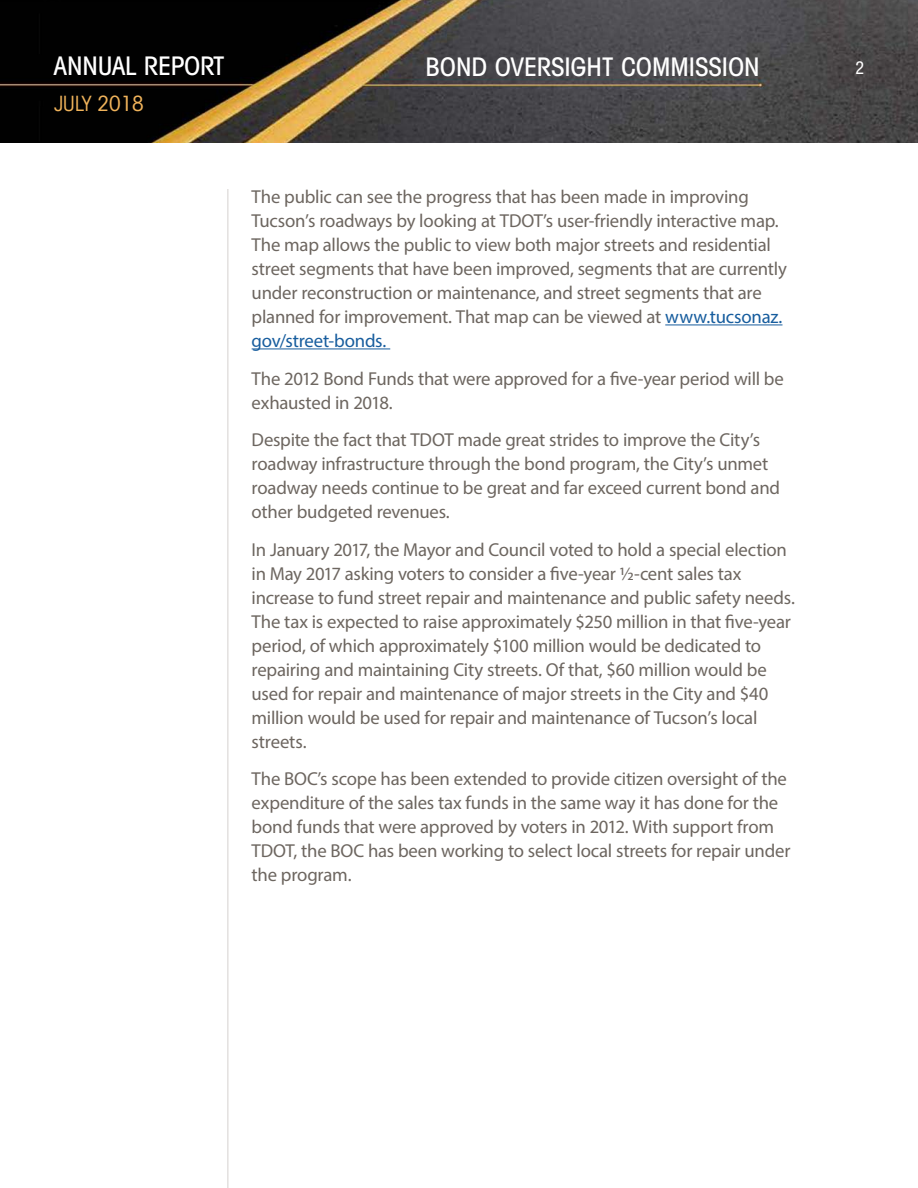
<style>
.page{position:relative;width:918px;height:1188px;background:#fff}
.page>*{position:absolute;margin:0;border:0;box-sizing:border-box;transform-origin:0 0}
.t1{font:500 condensed 25.5px "Avant Garde IT Cby BT";color:#fff}
.t2{font:condensed 21px "Avant Garde IT Cby BT";color:#f0b35b}
.t3{font:18.75px/24px "Myriad Pro";letter-spacing:-.015em;color:#6d6660}
.t4{font:condensed 18px "Helvetica Neue";color:#fff}
.s1{color:#175d9e}
</style>
<div class="page">
<img style="left:0;top:0;width:918px;height:143px">
<hr style="left:665px;top:324px;width:118px;height:1px;background:#175d9e">
<hr style="left:252px;top:348px;width:138px;height:1px;background:#175d9e">
<hr style="left:228px;top:189px;width:1px;height:999px;background:#d5d1cf">
<h1 class="t1" style="left:54px;top:51px;width:172px">ANNUAL REPORT</h1>
<h1 class="t1" style="left:426px;top:51px;width:336px">BOND OVERSIGHT COMMISSION</h1>
<p class="t2" style="left:54px;top:91px;width:91px">JULY 2018</p>
<p class="t3" style="left:252px;top:184px;width:537px">The public can see the progress that has been made in improving Tucson’s roadways by looking at TDOT’s user-friendly interactive map.<br>The map allows the public to view both major streets and residential street segments that have been improved, segments that are currently under reconstruction or maintenance, and street segments that are planned for improvement. That map can be viewed at <span class="s1">www.tucsonaz. gov/street-bonds.</span></p>
<p class="t3" style="left:252px;top:366px;width:534px">The 2012 Bond Funds that were approved for a five-year period will be exhausted in 2018.</p>
<p class="t3" style="left:252px;top:427px;width:530px">Despite the fact that TDOT made great strides to improve the City’s roadway infrastructure through the bond program, the City’s unmet roadway needs continue to be great and far exceed current bond and other budgeted revenues.</p>
<p class="t3" style="left:252px;top:537px;width:545px">In January 2017, the Mayor and Council voted to hold a special election in May 2017 asking voters to consider a five-year ½-cent sales tax increase to fund street repair and maintenance and public safety needs.<br>The tax is expected to raise approximately $250 million in that five-year period, of which approximately $100 million would be dedicated to repairing and maintaining City streets. Of that, $60 million would be used for repair and maintenance of major streets in the City and $40 million would be used for repair and maintenance of Tucson’s local streets.</p>
<p class="t3" style="left:252px;top:766px;width:540px">The BOC’s scope has been extended to provide citizen oversight of the expenditure of the sales tax funds in the same way it has done for the bond funds that were approved by voters in 2012. With support from TDOT, the BOC has been working to select local streets for repair under the program.</p>
<p class="t4" style="left:855px;top:58px;width:10px">2</p>
</div>
